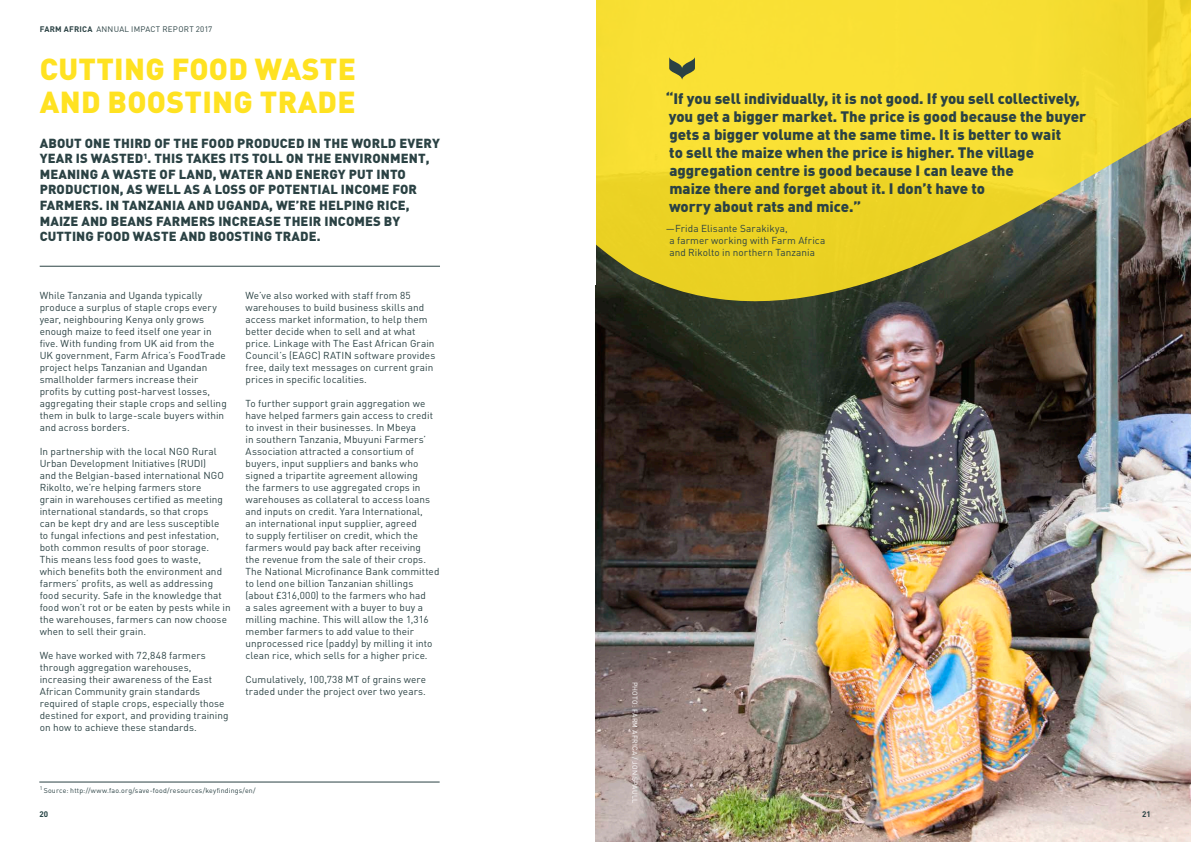
<style>
.page{position:relative;width:1191px;height:842px;background:#fff}
.page>*{position:absolute;margin:0;border:0;box-sizing:border-box;transform-origin:0 0}
.t1{font:900 30px/33px "DIN Pro";letter-spacing:.01em;color:#ffe222}
.t2{font:900 15px/18px "DIN Pro";color:#2b4244}
.t3{font:900 13px/15.6px "DIN Pro";letter-spacing:.01em;color:#2b4244}
.t4{font:10px/12px "DIN Pro";letter-spacing:.005em;color:#2b4244}
.t5{font:8px "DIN Pro";letter-spacing:.025em;color:#2b4244}
.t6{font:700 8px "DIN Pro";color:#2b4244}
.t7{font:700 8px "DIN Pro";color:#224142}
.t8{font:7px "DIN Pro";letter-spacing:.025em;color:#2b4244}
.t9{font:7px "DIN Pro";letter-spacing:.035em;color:#fff}
.s1{font-weight:700}
</style>
<div class="page">
<img style="left:595px;top:425px;width:596px;height:417px">
<svg style="left:595px;top:0;width:596px;height:425px;background:#a99934"></svg>
<hr style="left:40px;top:266px;width:400px;height:1px;background:#2b4244">
<svg style="left:669px;top:57px;width:26px;height:23px"></svg>
<hr style="left:39px;top:782px;width:400px;height:1px;background:#2b4244">
<p class="t5" style="left:40px;top:23px;width:174px"><span class="s1">FARM AFRICA</span> ANNUAL IMPACT REPORT 2017</p>
<p class="t1" style="left:40px;top:51px;width:318px">CUTTING FOOD WASTE<br>AND BOOSTING TRADE</p>
<p class="t3" style="left:40px;top:134px;width:402px">ABOUT ONE THIRD OF THE FOOD PRODUCED IN THE WORLD EVERY YEAR IS WASTED<sup>1</sup>. THIS TAKES ITS TOLL ON THE ENVIRONMENT, MEANING A WASTE OF LAND, WATER AND ENERGY PUT INTO PRODUCTION, AS WELL AS A LOSS OF POTENTIAL INCOME FOR FARMERS. IN TANZANIA AND UGANDA, WE’RE HELPING RICE, MAIZE AND BEANS FARMERS INCREASE THEIR INCOMES BY CUTTING FOOD WASTE AND BOOSTING TRADE.</p>
<p class="t4" style="left:40px;top:289px;width:188px">While Tanzania and Uganda typically produce a surplus of staple crops every year, neighbouring Kenya only grows enough maize to feed itself one year in five. With funding from UK aid from the UK government, Farm Africa’s FoodTrade project helps Tanzanian and Ugandan smallholder farmers increase their profits by cutting post-harvest losses, aggregating their staple crops and selling them in bulk to large-scale buyers within and across borders.</p>
<p class="t4" style="left:40px;top:445px;width:192px">In partnership with the local NGO Rural Urban Development Initiatives (RUDI)<br>and the Belgian-based international NGO Rikolto, we’re helping farmers store<br>grain in warehouses certified as meeting international standards, so that crops<br>can be kept dry and are less susceptible<br>to fungal infections and pest infestation, both common results of poor storage.<br>This means less food goes to waste,<br>which benefits both the environment and farmers’ profits, as well as addressing food security. Safe in the knowledge that food won’t rot or be eaten by pests while in the warehouses, farmers can now choose when to sell their grain.</p>
<p class="t4" style="left:40px;top:649px;width:190px">We have worked with 72,848 farmers through aggregation warehouses, increasing their awareness of the East African Community grain standards required of staple crops, especially those destined for export, and providing training on how to achieve these standards.</p>
<p class="t4" style="left:245px;top:289px;width:191px">We’ve also worked with staff from 85 warehouses to build business skills and access market information, to help them better decide when to sell and at what price. Linkage with The East African Grain Council’s (EAGC) RATIN software provides free, daily text messages on current grain prices in specific localities.</p>
<p class="t4" style="left:245px;top:397px;width:195px">To further support grain aggregation we have helped farmers gain access to credit to invest in their businesses. In Mbeya<br>in southern Tanzania, Mbuyuni Farmers’ Association attracted a consortium of buyers, input suppliers and banks who signed a tripartite agreement allowing<br>the farmers to use aggregated crops in warehouses as collateral to access loans and inputs on credit. Yara International,<br>an international input supplier, agreed<br>to supply fertiliser on credit, which the farmers would pay back after receiving<br>the revenue from the sale of their crops.<br>The National Microfinance Bank committed to lend one billion Tanzanian shillings (about £316,000) to the farmers who had<br>a sales agreement with a buyer to buy a milling machine. This will allow the 1,316 member farmers to add value to their unprocessed rice (paddy) by milling it into clean rice, which sells for a higher price.</p>
<p class="t4" style="left:245px;top:673px;width:182px">Cumulatively, 100,738 MT of grains were traded under the project over two years.</p>
<p class="t8" style="left:40px;top:785px;width:217px"><sup>1</sup> Source: http://www.fao.org/save-food/resources/keyfindings/en/</p>
<p class="t7" style="left:39px;top:808px;width:10px">20</p>
<p class="t2" style="left:666px;top:89px;width:422px">“If you sell individually, it is not good. If you sell collectively, you get a bigger market. The price is good because the buyer gets a bigger volume at the same time. It is better to wait<br>to sell the maize when the price is higher. The village aggregation centre is good because I can leave the<br>maize there and forget about it. I don’t have to<br>worry about rats and mice.”</p>
<p class="t4" style="left:669px;top:222px;width:157px;text-indent:-4px">—Frida Elisante Sarakikya,<br>a farmer working with Farm Africa and Rikolto in northern Tanzania</p>
<p class="t9" style="left:639px;top:682px;width:123px;rotate:90deg">PHOTO: FARM AFRICA / JON SPAULL</p>
<p class="t6" style="left:1142px;top:808px;width:10px">21</p>
</div>
